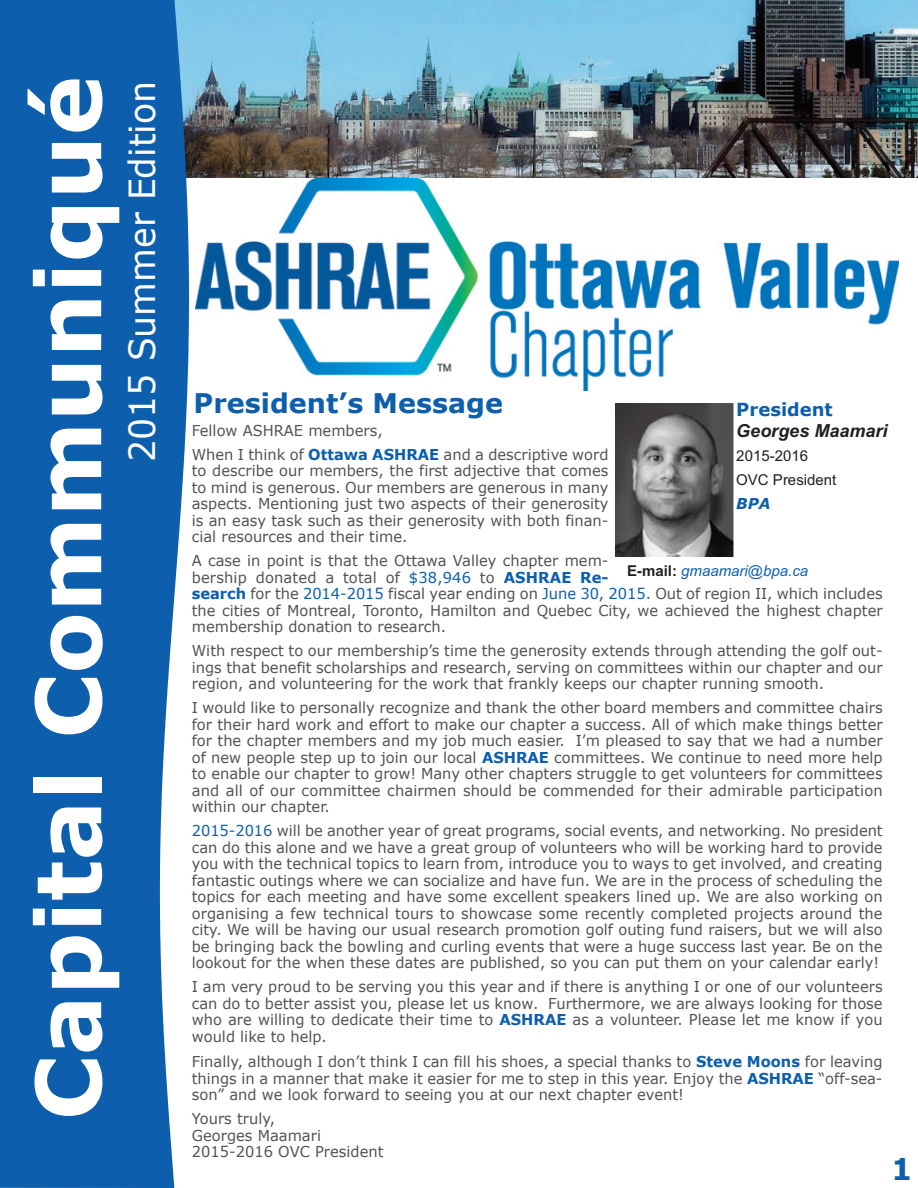
<style>
.page{position:relative;width:918px;height:1188px;background:#fff}
.page>*{position:absolute;margin:0;border:0;box-sizing:border-box;transform-origin:0 0}
.t1{font:700 90px "Verdana";color:#fff}
.t2{font:36px "Verdana";color:#fff;scale:.96 1}
.t3{font:700 30px "Verdana";color:#0d5fad}
.t4{font:700 27px "Verdana";color:#0d5fad}
.t5{font:italic 700 18px "Arial";color:#231f20}
.t6{font:700 18px "Verdana";color:#0d5fad}
.t7{font:15px/16.5px "Verdana";color:#505450;text-align:justify}
.t8{font:italic 15px "Arial";color:#0d5fad}
.t9{font:15px/24px "Arial";color:#231f20}
.t10{font:italic 700 15px "Verdana";color:#0d5fad}
.s1{font-weight:700;color:#0d5fad}
.s2{color:#0d5fad}
.s3{font-weight:700;font-style:normal;color:#231f20}
</style>
<div class="page">
<img style="left:189px;top:0;width:729px;height:177px">
<div style="left:0;top:0;width:189px;height:1188px;background:#0d5fad"></div>
<img style="left:195px;top:179px;width:704px;height:211px">
<img style="left:616px;top:404px;width:117px;height:153px">
<h1 class="t1" style="left:11px;top:1120px;width:1046px;rotate:-90deg">Capital Communiqué</h1>
<h2 class="t2" style="left:119px;top:462px;width:398px;rotate:-90deg">2015 Summer Edition</h2>
<h3 class="t4" style="left:194px;top:386px;width:311px">President’s Message</h3>
<p class="t6" style="left:736px;top:398px;width:98px">President</p>
<p class="t5" style="left:736px;top:420px;width:153px">Georges Maamari</p>
<p class="t9" style="left:736px;top:444px;width:102px">2015-2016<br>OVC President</p>
<p class="t10" style="left:736px;top:494px;width:36px">BPA</p>
<p class="t7" style="left:192px;top:418px;width:418px;line-height:24px">Fellow ASHRAE members,<br>When I think of <span class="s1">Ottawa ASHRAE</span> and a descriptive word</p>
<p class="t7" style="left:192px;top:462px;width:418px">to describe our members, the first adjective that comes to mind is generous. Our members are generous in many aspects. Mentioning just two aspects of their generosity is an easy task such as their generosity with both finan&shy;cial resources and their time.</p>
<p class="t7" style="left:192px;top:552px;width:692px;text-align:left">A case in point is that the Ottawa Valley chapter mem-<br>bership donated a total of <span class="s2">$38,946</span> to <span class="s1">ASHRAE Re-<br>search</span> for the <span class="s2">2014-2015</span> fiscal year ending on <span class="s2">June 30, 2015</span>. Out of region II, which includes the cities of Montreal, Toronto, Hamilton and Quebec City, we achieved the highest chapter membership donation to research.</p>
<p class="t7" style="left:192px;top:642px;width:692px">With respect to our membership’s time the generosity extends through attending the golf out&shy;ings that benefit scholarships and research, serving on committees within our chapter and our region, and volunteering for the work that frankly keeps our chapter running smooth.</p>
<p class="t7" style="left:192px;top:699px;width:692px">I would like to personally recognize and thank the other board members and committee chairs for their hard work and effort to make our chapter a success. All of which make things better for the chapter members and my job much easier. I’m pleased to say that we had a number of new people step up to join our local <span class="s1">ASHRAE</span> committees. We continue to need more help to enable our chapter to grow! Many other chapters struggle to get volunteers for committees and all of our committee chairmen should be commended for their admirable participation within our chapter.</p>
<p class="t7" style="left:192px;top:822px;width:692px"><span class="s2">2015-2016</span> will be another year of great programs, social events, and networking. No president can do this alone and we have a great group of volunteers who will be working hard to provide you with the technical topics to learn from, introduce you to ways to get involved, and creating fantastic outings where we can socialize and have fun. We are in the process of scheduling the topics for each meeting and have some excellent speakers lined up. We are also working on organising a few technical tours to showcase some recently completed projects around the city. We will be having our usual research promotion golf outing fund raisers, but we will also be bringing back the bowling and curling events that were a huge success last year. Be on the lookout for the when these dates are published, so you can put them on your calendar early!</p>
<p class="t7" style="left:192px;top:978px;width:692px">I am very proud to be serving you this year and if there is anything I or one of our volunteers can do to better assist you, please let us know. Furthermore, we are always looking for those who are willing to dedicate their time to <span class="s1">ASHRAE</span> as a volunteer. Please let me know if you would like to help.</p>
<p class="t7" style="left:192px;top:1053px;width:692px">Finally, although I don’t think I can fill his shoes, a special thanks to <span class="s1">Steve Moons</span> for leaving things in a manner that make it easier for me to step in this year. Enjoy the <span class="s1">ASHRAE</span> “off-sea&shy;son” and we look forward to seeing you at our next chapter event!</p>
<p class="t7" style="left:192px;top:1110px;width:193px;text-align:left">Yours truly,<br>Georges Maamari<br>2015-2016 OVC President</p>
<p class="t8" style="left:627px;top:562px;width:183px"><span class="s3">E-mail:</span> gmaamari@bpa.ca</p>
<h3 class="t3" style="left:891px;top:1150px;width:23px">1</h3>
</div>
